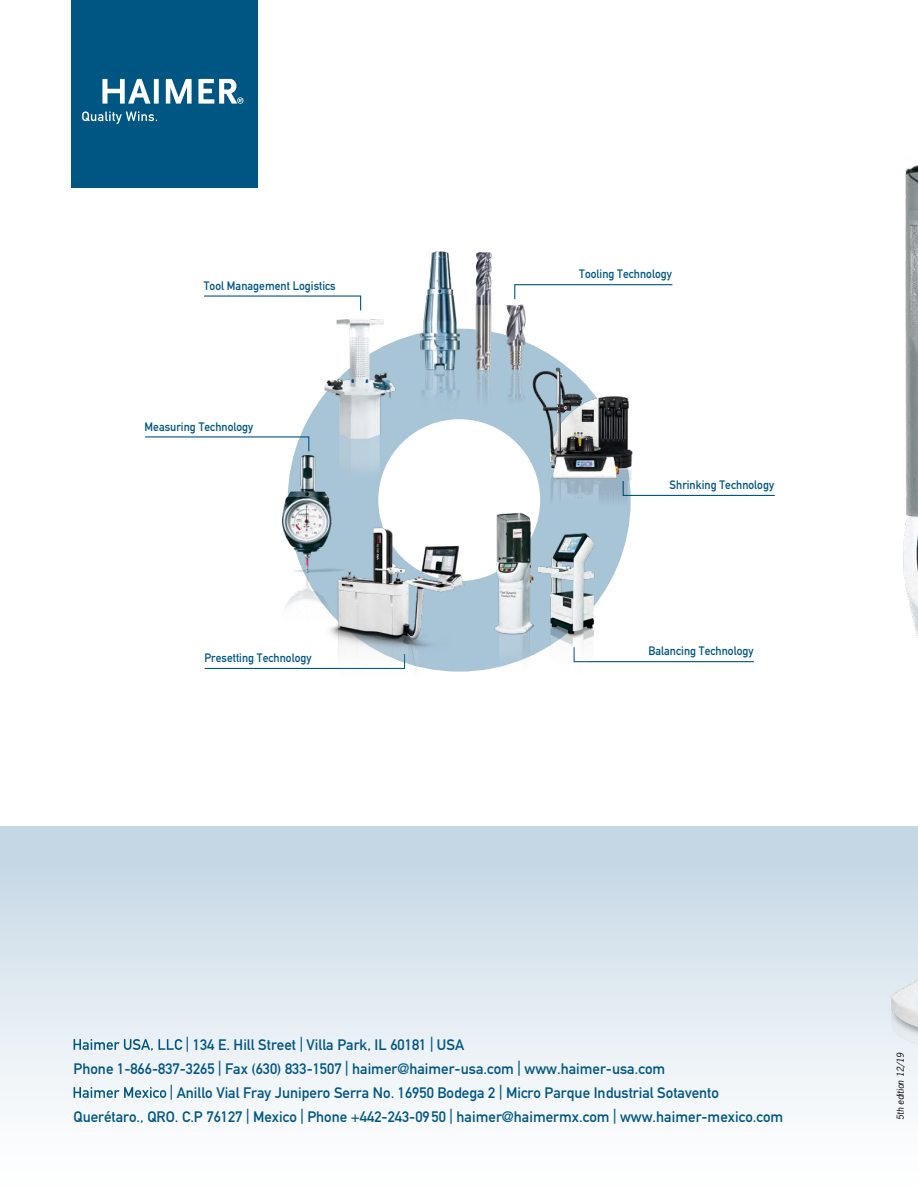
<style>
.page{position:relative;width:918px;height:1188px;background:#fff}
.page>*{position:absolute;margin:0;border:0;box-sizing:border-box;transform-origin:0 0}
.Kleine_Head_deutsch{font:15px "DIN Mittelschrift";color:#005682}
.DIN_9_12{font:12px "DIN Mittelschrift";color:#005682;scale:.95 1}
.Impressum_Fußnote_6{font:italic 9px "News Gothic";color:#000}
</style>
<div class="page">
<div style="left:71px;top:0;width:187px;height:187px;background:#005682"></div>
<svg style="left:102px;top:79px;width:141px;height:25px"></svg>
<svg style="left:82px;top:111px;width:75px;height:13px"></svg>
<div style="left:0;top:827px;width:918px;height:361px;background:linear-gradient(to bottom,#c2d5e3,#fff)"></div>
<img style="left:881px;top:165px;width:37px;height:1023px">
<svg style="left:74px;top:1039px;width:108px;height:12px"></svg>
<svg style="left:74px;top:1087px;width:92px;height:11px"></svg>
<div style="left:288px;top:329px;width:343px;height:343px;border:90px solid #a8c4d7;border-radius:50%"></div>
<svg style="left:204px;top:295px;width:158px;height:16px"></svg>
<svg style="left:601px;top:661px;width:153px;height:2px"></svg>
<img style="left:486px;top:506px;width:115px;height:164px">
<img style="left:321px;top:319px;width:80px;height:160px">
<svg style="left:204px;top:667px;width:119px;height:2px"></svg>
<svg style="left:145px;top:436px;width:165px;height:16px"></svg>
<img style="left:413px;top:251px;width:54px;height:177px">
<img style="left:475px;top:370px;width:16px;height:38px">
<img style="left:475px;top:252px;width:17px;height:118px">
<img style="left:506px;top:304px;width:20px;height:108px">
<img style="left:283px;top:455px;width:62px;height:154px">
<svg style="left:514px;top:284px;width:159px;height:16px"></svg>
<svg style="left:640px;top:494px;width:135px;height:2px"></svg>
<img style="left:522px;top:364px;width:118px;height:142px">
<img style="left:323px;top:527px;width:143px;height:145px">
<p class="DIN_9_12" style="left:204px;top:279px;width:140px">Tool Management Logistics</p>
<p class="DIN_9_12" style="left:145px;top:420px;width:116px">Measuring Technology</p>
<p class="DIN_9_12" style="left:204px;top:651px;width:114px">Presetting Technology</p>
<p class="DIN_9_12" style="left:579px;top:267px;width:99px">Tooling Technology</p>
<p class="DIN_9_12" style="left:670px;top:478px;width:111px">Shrinking Technology</p>
<p class="DIN_9_12" style="left:648px;top:644px;width:112px">Balancing Technology</p>
<p class="Kleine_Head_deutsch" style="left:186px;top:1036px;width:280px">| 134 E. Hill Street | Villa Park, IL 60181 | USA</p>
<p class="Kleine_Head_deutsch" style="left:74px;top:1060px;width:593px">Phone 1-866-837-3265 | Fax (630) 833-1507 | haimer@haimer-usa.com | www.haimer-usa.com</p>
<p class="Kleine_Head_deutsch" style="left:170px;top:1084px;width:551px">| Anillo Vial Fray Junipero Serra No. 16950 Bodega 2 | Micro Parque Industrial Sotavento</p>
<p class="Kleine_Head_deutsch" style="left:74px;top:1108px;width:711px">Querétaro., QRO. C.P 76127 | Mexico | Phone +442-243-09 50 | haimer@haimermx.com | www.haimer-mexico.com</p>
<p class="Impressum_Fußnote_6" style="left:895px;top:1120px;width:69px;rotate:-90deg">5th edition 12/19</p>
</div>
